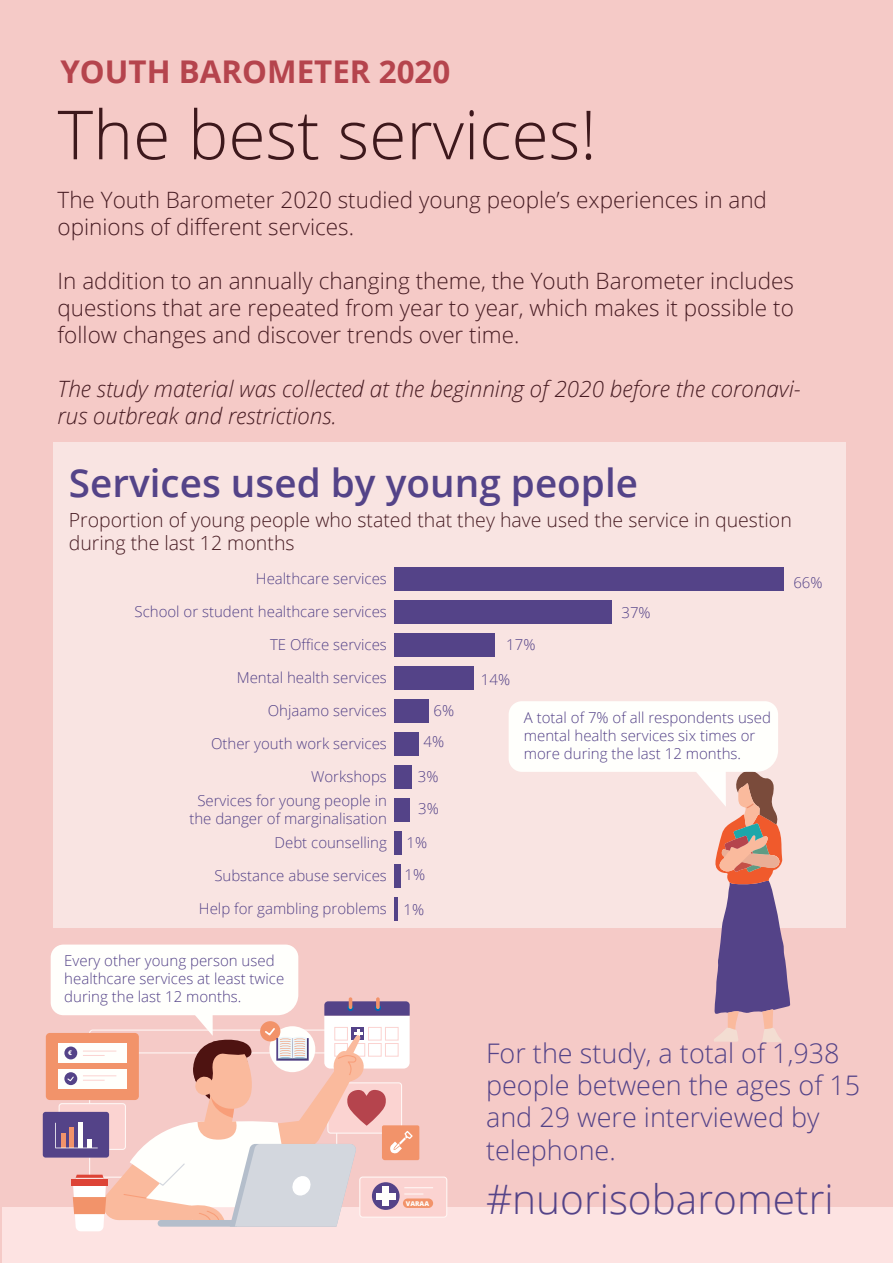
<style>
.page{position:relative;width:893px;height:1263px;background:#f5cac7}
.page>*{position:absolute;margin:0;border:0;box-sizing:border-box;transform-origin:0 0}
.t1{font:300 67.8px "Open Sans";color:#3d181c}
.t2{font:300 40.65px "Open Sans";color:#544388}
.t3{font:600 38.7px "Open Sans";color:#544388}
.t4{font:700 31.35px "Open Sans";color:#b5444d}
.t5{font:300 27px/32.4px "Open Sans";color:#544388}
.t6{font:300 22.5px/27px "Open Sans";color:#471c23}
.t7{font:italic 300 22.5px/27px "Open Sans";color:#471c23}
.t8{font:300 19.5px/23.4px "Open Sans";color:#471c23}
.t9{font:300 15px/18px "Open Sans";color:#544388}
.t10{font:800 6.6px "Open Sans";color:#fffffc}
</style>
<div class="page">
<div style="left:2px;top:1207px;width:891px;height:56px;background:#fde3e2"></div>
<div style="left:46px;top:1033px;width:93px;height:67px;background:#f2936a;border-radius:4px"></div>
<div style="left:43px;top:1112px;width:66px;height:45px;background:#544388;border-radius:3px"></div>
<div style="left:360px;top:1177px;width:87px;height:40px;background:#fbd3d1;border-radius:3px"></div>
<div style="left:359px;top:1176px;width:88px;height:42px;border:1px solid #fff6f4;border-radius:3px"></div>
<div style="left:53px;top:442px;width:792px;height:486px;background:#f9e4e2"></div>
<div style="left:394px;top:567px;width:390px;height:24px;background:#544388"></div>
<div style="left:394px;top:600px;width:217px;height:24px;background:#544388"></div>
<div style="left:394px;top:633px;width:101px;height:24px;background:#544388"></div>
<div style="left:394px;top:666px;width:80px;height:24px;background:#544388"></div>
<div style="left:394px;top:699px;width:35px;height:24px;background:#544388"></div>
<div style="left:394px;top:732px;width:25px;height:24px;background:#544388"></div>
<div style="left:394px;top:765px;width:18px;height:24px;background:#544388"></div>
<div style="left:394px;top:798px;width:16px;height:24px;background:#544388"></div>
<div style="left:394px;top:831px;width:7px;height:24px;background:#544388"></div>
<div style="left:394px;top:864px;width:7px;height:24px;background:#544388"></div>
<hr style="left:394px;top:897px;width:4px;height:24px;background:#544388">
<svg style="left:51px;top:944px;width:382px;height:287px"></svg>
<svg style="left:509px;top:701px;width:281px;height:341px"></svg>
<p class="t4" style="left:60px;top:49px;width:391px">YOUTH BAROMETER 2020</p>
<p class="t1" style="left:58px;top:88px;width:541px">The best services!</p>
<p class="t6" style="left:58px;top:186px;width:711px">The Youth Barometer 2020 studied young people’s experiences in and opinions of different services.</p>
<p class="t6" style="left:58px;top:267px;width:738px;text-align:justify">In addition to an annually changing theme, the Youth Barometer includes questions that are repeated from year to year, which makes it possible to follow changes and discover trends over time.</p>
<p class="t7" style="left:58px;top:375px;width:745px">The study material was collected at the beginning of 2020 before the coronavi&shy;rus outbreak and restrictions.</p>
<p class="t3" style="left:69px;top:456px;width:571px">Services used by young people</p>
<p class="t8" style="left:69px;top:507px;width:724px">Proportion of young people who stated that they have used the service in question during the last 12 months</p>
<p class="t9" style="left:256px;top:569px;width:132px">Healthcare services</p>
<p class="t9" style="left:793px;top:573px;width:31px">66%</p>
<p class="t9" style="left:621px;top:603px;width:31px">37%</p>
<p class="t9" style="left:506px;top:635px;width:31px">17%</p>
<p class="t9" style="left:481px;top:670px;width:31px">14%</p>
<p class="t9" style="left:423px;top:695px;width:32px;line-height:30.5px;text-indent:10px">6%<br>4%</p>
<p class="t9" style="left:418px;top:760px;width:22px;line-height:31.5px">3%<br>3%</p>
<p class="t9" style="left:405px;top:826px;width:24px;line-height:32.4px">1%<br>1%</p>
<p class="t9" style="left:404px;top:900px;width:22px">1%</p>
<p class="t9" style="left:135px;top:602px;width:254px">School or student healthcare services</p>
<p class="t9" style="left:270px;top:635px;width:118px">TE Office services</p>
<p class="t9" style="left:237px;top:668px;width:152px">Mental health services</p>
<p class="t9" style="left:268px;top:701px;width:121px">Ohjaamo services</p>
<p class="t9" style="left:524px;top:708px;width:249px">A total of 7% of all respondents used mental health services six times or more during the last 12 months.</p>
<p class="t9" style="left:211px;top:734px;width:177px">Other youth work services</p>
<p class="t9" style="left:311px;top:767px;width:77px">Workshops</p>
<p class="t9" style="left:189px;top:791px;width:199px;text-align:center">Services for young people in the danger of marginalisation</p>
<p class="t9" style="left:275px;top:833px;width:114px">Debt counselling</p>
<p class="t9" style="left:214px;top:866px;width:174px">Substance abuse services</p>
<p class="t9" style="left:199px;top:899px;width:189px">Help for gambling problems</p>
<p class="t9" style="left:64px;top:951px;width:221px">Every other young person used healthcare services at least twice during the last 12 months.</p>
<p class="t10" style="left:68px;top:1048px;width:5px">€</p>
<p class="t10" style="left:406px;top:1198px;width:25px">VARAA</p>
<p class="t5" style="left:486px;top:1036px;width:376px">For the study, a total of 1,938 people between the ages of 15 and 29 were interviewed by telephone.</p>
<p class="t2" style="left:486px;top:1171px;width:349px">#nuorisobarometri</p>
</div>
